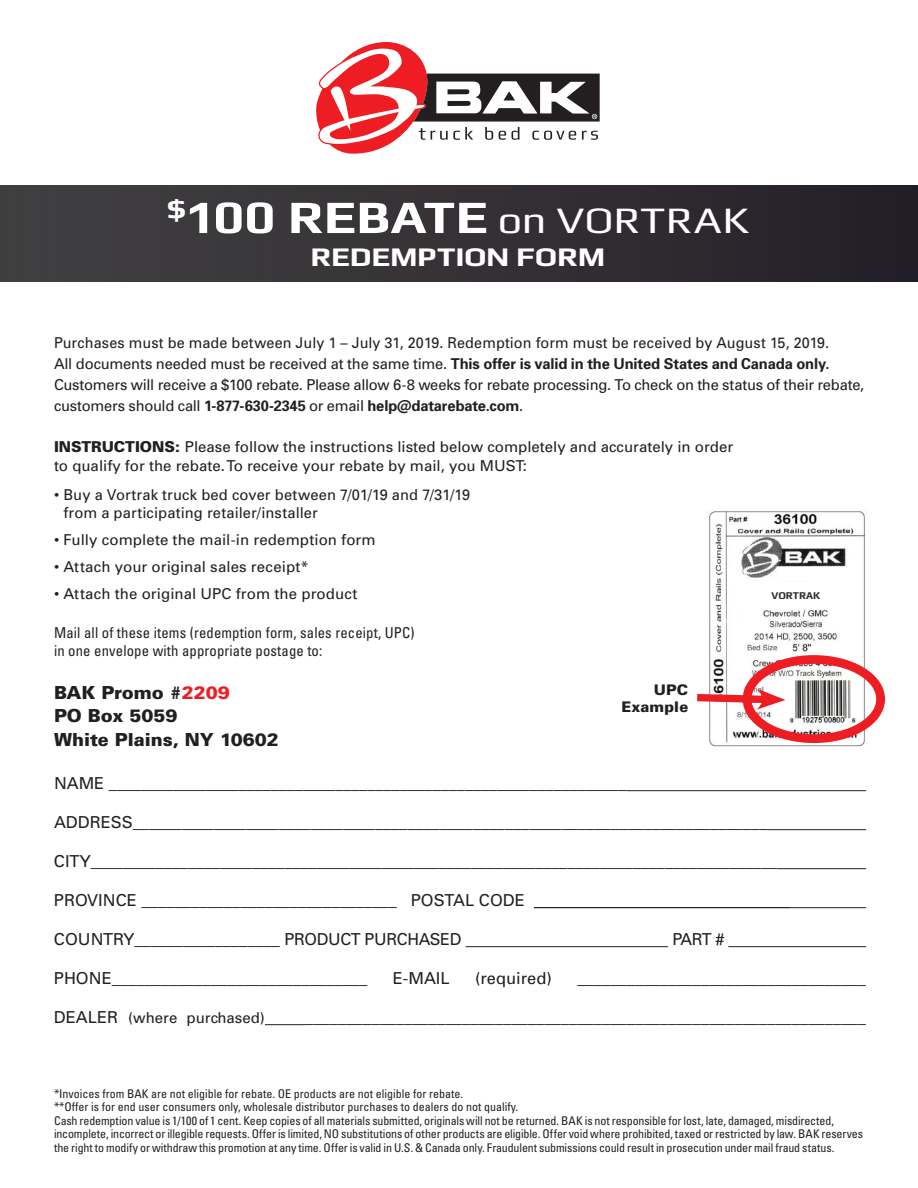
<style>
.page{position:relative;width:918px;height:1188px;background:#fff}
.page>*{position:absolute;margin:0;border:0;box-sizing:border-box;transform-origin:0 0}
.t1{font:700 46.5px "Play";color:#fff;scale:1.15 1}
.t2{font:700 27px "Play";letter-spacing:-.01em;color:#fff;scale:1.15 1}
.t3{font:900 18px "Univers";color:#231f20}
.t4{font:16.5px "Univers";color:#231f20}
.t5{font:16.5px "Univers";letter-spacing:-.02em;color:#231f20}
.t6{font:15px/19.5px "Univers";color:#231f20}
.t7{font:15px/21px "Univers";color:#231f20;scale:.96 1}
.t8{font:condensed 15px/18px "Univers";letter-spacing:.01em;color:#231f20}
.t9{font:900 14.7px/17.5px "Univers";letter-spacing:.015em;color:#231f20;text-align:right}
.t10{font:condensed 12px/13.5px "Univers";letter-spacing:-.005em;color:#231f20}
.t11{font:700 10.5px "Play";color:#231f20}
.s1{font-weight:400;font-size:37.5px}
.s2{font-weight:700}
.s3{font-weight:900}
.s4{color:#ee1d23}
.s5{font-size:16.5px}
</style>
<div class="page">
<div style="left:0;top:186px;width:918px;height:96px;background:linear-gradient(to right,#424142,#252028)"></div>
<svg style="left:316px;top:42px;width:284px;height:112px"></svg>
<img style="left:708px;top:511px;width:160px;height:236px">
<div style="left:743px;top:655px;width:142px;height:88px;border:9px solid #ee1d23;border-radius:50%"></div>
<svg style="left:697px;top:689px;width:88px;height:21px"></svg>
<div style="left:749px;top:582px;width:95px;height:27px;background:#fff"></div>
<hr style="left:626px;top:790px;width:240px;height:1px;background:#231f20">
<hr style="left:768px;top:829px;width:98px;height:1px;background:#231f20">
<hr style="left:778px;top:868px;width:88px;height:1px;background:#231f20">
<hr style="left:534px;top:907px;width:332px;height:1px;background:#231f20">
<hr style="left:466px;top:946px;width:202px;height:1px;background:#231f20">
<hr style="left:728px;top:946px;width:138px;height:1px;background:#231f20">
<hr style="left:265px;top:1024px;width:40px;height:1px;background:#231f20">
<p class="t1" style="left:167px;top:190px;width:507px"><sup>$</sup>100 REBATE <span class="s1">on VORTRAK</span></p>
<p class="t2" style="left:311px;top:241px;width:258px">REDEMPTION FORM</p>
<p class="t7" style="left:54px;top:332px;width:845px">Purchases must be made between July 1 – July 31, 2019. Redemption form must be received by August 15, 2019.<br>All documents needed must be received at the same time. <span class="s2">This offer is valid in the United States and Canada only.<br></span>Customers will receive a $100 rebate. Please allow 6-8 weeks for rebate processing. To check on the status of their rebate, customers should call <span class="s2">1-877-630-2345</span> or email <span class="s2">help@datarebate.com</span>.</p>
<p class="t6" style="left:54px;top:436px;width:681px"><span class="s3">INSTRUCTIONS:</span> Please follow the instructions listed below completely and accurately in order to qualify for the rebate. To receive your rebate by mail, you MUST:</p>
<p class="t6" style="left:63px;top:485px;width:408px;line-height:18px;text-indent:-9px">• Buy a Vortrak truck bed cover between 7/01/19 and 7/31/19 from a participating retailer/installer</p>
<p class="t6" style="left:54px;top:529px;width:323px">• Fully complete the mail-in redemption form</p>
<p class="t6" style="left:54px;top:556px;width:256px">• Attach your original sales receipt*</p>
<p class="t6" style="left:54px;top:583px;width:305px">• Attach the original UPC from the product</p>
<p class="t8" style="left:54px;top:623px;width:362px">Mail all of these items (redemption form, sales receipt, UPC) in one envelope with appropriate postage to:</p>
<p class="t3" style="left:54px;top:682px;width:177px">BAK Promo #<span class="s4">2209</span></p>
<p class="t3" style="left:54px;top:704px;width:125px">PO Box 5059</p>
<p class="t3" style="left:54px;top:728px;width:226px">White Plains, NY 10602</p>
<p class="t4" style="left:54px;top:773px;width:574px">NAME ________________________________________________________________</p>
<p class="t4" style="left:54px;top:812px;width:715px">ADDRESS______________________________________________________________________________</p>
<p class="t4" style="left:54px;top:851px;width:725px">CITY_____________________________________________________________________________________</p>
<p class="t4" style="left:54px;top:890px;width:737px">PROVINCE _______________________________ POSTAL CODE _______________________________</p>
<p class="t5" style="left:54px;top:929px;width:409px">COUNTRY__________________ PRODUCT PURCHASED</p>
<p class="t4" style="left:672px;top:929px;width:54px">PART #</p>
<p class="t4" style="left:54px;top:968px;width:315px">PHONE_______________________________</p>
<p class="t4" style="left:393px;top:968px;width:58px">E-MAIL</p>
<p class="t4" style="left:475px;top:968px;width:79px">(required)</p>
<p class="t4" style="left:577px;top:968px;width:290px">___________________________________</p>
<p class="t6" style="left:54px;top:1008px;width:212px"><span class="s5">DEALER</span> (where purchased)</p>
<p class="t4" style="left:305px;top:1007px;width:562px">____________________________________________________________________</p>
<p class="t11" style="left:771px;top:589px;width:50px">VORTRAK</p>
<p class="t9" style="left:621px;top:681px;width:68px">UPC<br>Example</p>
<p class="t10" style="left:54px;top:1086px;width:411px">*Invoices from BAK are not eligible for rebate. OE products are not eligible for rebate.</p>
<p class="t10" style="left:54px;top:1100px;width:466px">**Offer is for end user consumers only, wholesale distributor purchases to dealers do not qualify.</p>
<p class="t10" style="left:54px;top:1113px;width:811px">Cash redemption value is 1/100 of 1 cent. Keep copies of all materials submitted, originals will not be returned. BAK is not responsible for lost, late, damaged, misdirected, incomplete, incorrect or illegible requests. Offer is limited, NO substitutions of other products are eligible. Offer void where prohibited, taxed or restricted by law. BAK reserves the right to modify or withdraw this promotion at any time. Offer is valid in U.S. &amp; Canada only. Fraudulent submissions could result in prosecution under mail fraud status.</p>
</div>
